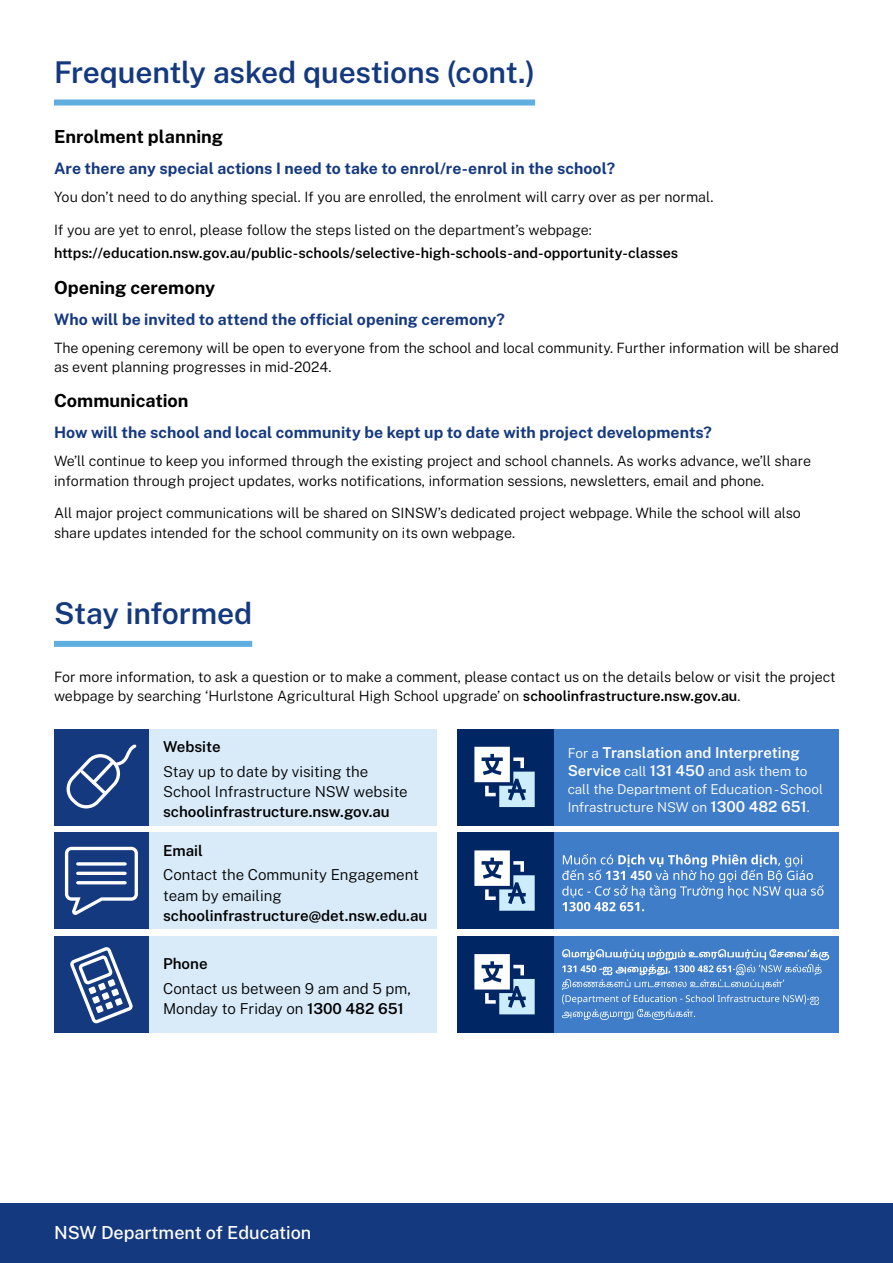
<style>
.page{position:relative;width:893px;height:1263px;background:#fff}
.page>*{position:absolute;margin:0;border:0;box-sizing:border-box;transform-origin:0 0}
.t1{font:600 30px "Public Sans";letter-spacing:-.005em;color:#15397f}
.t2{font:700 18px "Public Sans";color:#000}
.t3{font:500 18px "Public Sans";color:#fff}
.t4{font:700 15.75px "Public Sans";letter-spacing:.005em;color:#15397f}
.t5{font:300 15px/20.1px "Public Sans";color:#000}
.t6{font:600 15px "Public Sans";color:#000}
.t7{font:600 15px "Public Sans";color:#fff}
.t8{font:300 14.25px/19.5px "Public Sans";color:#000}
.t9{font:600 14.25px "Public Sans";color:#000}
.t10{font:300 13.5px/18px "Public Sans";color:#fff}
.s1{font-weight:600}
.s2{font-weight:300;font-size:13.5px}
.s3{font-weight:600;font-size:15px}
.s4{font-size:14.25px}
</style>
<div class="page">
<div style="left:0;top:1203px;width:893px;height:60px;background:#15397f"></div>
<div style="left:54px;top:100px;width:481px;height:6px;background:#5eaee0"></div>
<div style="left:54px;top:641px;width:198px;height:6px;background:#5eaee0"></div>
<svg style="left:54px;top:729px;width:383px;height:96px;background:#adc3dd"></svg>
<svg style="left:54px;top:833px;width:383px;height:96px;background:#b0c6df"></svg>
<svg style="left:54px;top:936px;width:383px;height:97px;background:#b0c5df"></svg>
<div style="left:554px;top:729px;width:285px;height:96px;background:#407dc9"></div>
<div style="left:457px;top:729px;width:97px;height:96px;background:#002663"></div>
<svg style="left:474px;top:747px;width:61px;height:60px"></svg>
<div style="left:554px;top:833px;width:285px;height:96px;background:#407dc9"></div>
<svg style="left:562px;top:854px;width:262px;height:57px"></svg>
<div style="left:457px;top:833px;width:97px;height:96px;background:#002663"></div>
<svg style="left:474px;top:850px;width:61px;height:61px"></svg>
<div style="left:554px;top:936px;width:285px;height:97px;background:#407dc9"></div>
<div style="left:457px;top:936px;width:97px;height:97px;background:#002663"></div>
<svg style="left:474px;top:954px;width:61px;height:60px"></svg>
<svg style="left:562px;top:949px;width:267px;height:71px"></svg>
<h1 class="t1" style="left:54px;top:52px;width:483px">Frequently asked questions (cont.)</h1>
<p class="t2" style="left:54px;top:125px;width:171px">Enrolment planning</p>
<p class="t4" style="left:54px;top:158px;width:563px">Are there any special actions I need to take to enrol/re-enrol in the school?</p>
<p class="t8" style="left:54px;top:187px;width:661px">You don’t need to do anything special. If you are enrolled, the enrolment will carry over as per normal.</p>
<p class="t8" style="left:54px;top:219px;width:539px">If you are yet to enrol, please follow the steps listed on the department’s webpage:</p>
<p class="t9" style="left:54px;top:244px;width:626px">https://education.nsw.gov.au/public-schools/selective-high-schools-and-opportunity-classes</p>
<p class="t2" style="left:54px;top:275px;width:163px">Opening ceremony</p>
<p class="t4" style="left:54px;top:308px;width:452px">Who will be invited to attend the official opening ceremony?</p>
<p class="t8" style="left:54px;top:337px;width:786px">The opening ceremony will be open to everyone from the school and local community. Further information will be shared as event planning progresses in mid-2024.</p>
<p class="t2" style="left:54px;top:389px;width:136px">Communication</p>
<p class="t4" style="left:54px;top:422px;width:659px">How will the school and local community be kept up to date with project developments?</p>
<p class="t8" style="left:54px;top:451px;width:759px">We’ll continue to keep you informed through the existing project and school channels. As works advance, we’ll share information through project updates, works notifications, information sessions, newsletters, email and phone.</p>
<p class="t8" style="left:54px;top:503px;width:748px">All major project communications will be shared on SINSW’s dedicated project webpage. While the school will also share updates intended for the school community on its own webpage.</p>
<h1 class="t1" style="left:54px;top:593px;width:200px">Stay informed</h1>
<p class="t8" style="left:54px;top:666px;width:783px">For more information, to ask a question or to make a comment, please contact us on the details below or visit the project webpage by searching ‘Hurlstone Agricultural High School upgrade’ on <span class="s1">schoolinfrastructure.nsw.gov.au</span>.</p>
<p class="t6" style="left:163px;top:736px;width:59px">Website</p>
<p class="t5" style="left:163px;top:761px;width:246px">Stay up to date by visiting the<br>School Infrastructure NSW website</p>
<p class="t6" style="left:163px;top:801px;width:228px">schoolinfrastructure.nsw.gov.au</p>
<p class="t6" style="left:163px;top:840px;width:41px">Email</p>
<p class="t5" style="left:163px;top:864px;width:257px">Contact the Community Engagement team by emailing</p>
<p class="t6" style="left:163px;top:905px;width:266px">schoolinfrastructure@det.nsw.edu.au</p>
<p class="t6" style="left:163px;top:954px;width:46px">Phone</p>
<p class="t5" style="left:163px;top:978px;width:249px">Contact us between 9 am and 5 pm,<br>Monday to Friday on <span class="s1">1300 482 651</span></p>
<p class="t7" style="left:568px;top:742px;width:234px"><span class="s2">For a</span> Translation and Interpreting</p>
<p class="t10" style="left:568px;top:761px;width:257px"><span class="s3">Service</span> call <span class="s3">131 450</span> and ask them to call the Department of Education -School<br>Infrastructure NSW on <span class="s3">1300 482 651</span><span class="s4">.</span></p>
<p class="t3" style="left:54px;top:1220px;width:259px">NSW Department of Education</p>
</div>
